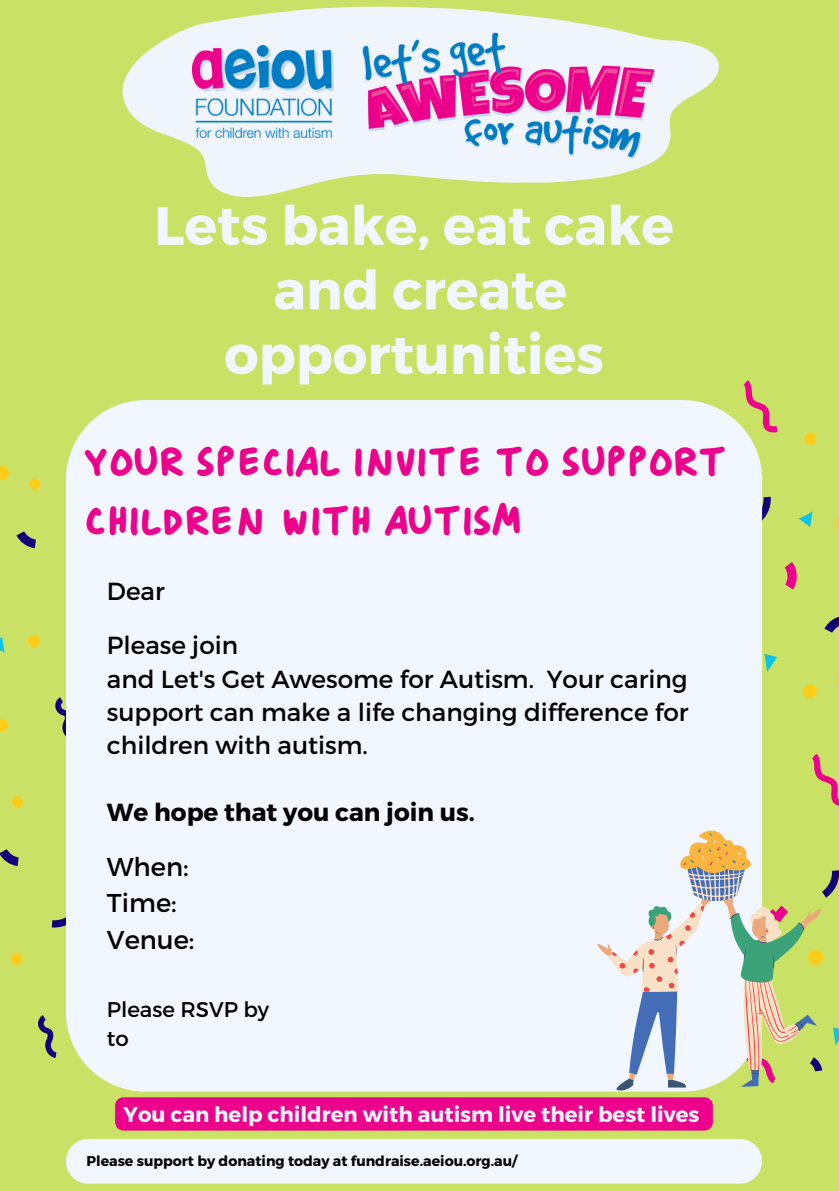
<style>
.page{position:relative;width:839px;height:1191px;background:#fff}
.page>*{position:absolute;margin:0;border:0;box-sizing:border-box;transform-origin:0 0}
.t1{font:700 54.2px/64.6px "Montserrat";color:#f1f6ff;text-align:center}
.t2{font:42.4px/58.6px "Anitype Journal 3";color:#ec008c}
.t3{font:25.8px/36px "Montserrat";color:#000}
.t4{font:24.6px/33.4px "Montserrat";color:#000}
.t5{font:700 24.6px "Montserrat";color:#000}
.t6{font:700 21.2px "Montserrat";color:#f1f6ff}
.t7{font:21.2px/28.8px "Montserrat";color:#000}
.t8{font:700 14.2px "Montserrat";color:#000}
</style>
<div class="page">
<div style="left:0;top:0;width:838px;height:1191px;background:#c9e265"></div>
<svg style="left:16px;top:531px;width:20px;height:17px"></svg>
<svg style="left:55px;top:697px;width:11px;height:40px"></svg>
<svg style="left:0;top:719px;width:9px;height:13px"></svg>
<svg style="left:28px;top:635px;width:12px;height:12px"></svg>
<svg style="left:0;top:466px;width:9px;height:14px"></svg>
<svg style="left:29px;top:478px;width:11px;height:12px"></svg>
<svg style="left:0;top:635px;width:4px;height:18px"></svg>
<svg style="left:0;top:849px;width:19px;height:17px"></svg>
<svg style="left:52px;top:917px;width:14px;height:11px"></svg>
<svg style="left:38px;top:1015px;width:18px;height:43px"></svg>
<svg style="left:10px;top:953px;width:13px;height:12px"></svg>
<svg style="left:12px;top:796px;width:11px;height:12px"></svg>
<svg style="left:824px;top:617px;width:14px;height:16px"></svg>
<svg style="left:762px;top:497px;width:9px;height:27px"></svg>
<svg style="left:804px;top:433px;width:13px;height:12px"></svg>
<svg style="left:836px;top:518px;width:2px;height:10px"></svg>
<svg style="left:802px;top:684px;width:14px;height:15px"></svg>
<svg style="left:784px;top:562px;width:13px;height:28px"></svg>
<svg style="left:743px;top:381px;width:34px;height:52px"></svg>
<svg style="left:798px;top:511px;width:14px;height:18px"></svg>
<svg style="left:764px;top:654px;width:13px;height:18px"></svg>
<svg style="left:812px;top:754px;width:26px;height:52px"></svg>
<div style="left:66px;top:400px;width:696px;height:692px;background:#f1f6ff;border-radius:80px"></div>
<svg style="left:597px;top:831px;width:241px;height:260px"></svg>
<div style="left:66px;top:1139px;width:696px;height:45px;background:#f1f6ff"></div>
<div style="left:115px;top:1097px;width:597px;height:34px;background:#ec008c"></div>
<svg style="left:122px;top:6px;width:597px;height:191px"></svg>
<img style="left:192px;top:46px;width:141px;height:91px">
<img style="left:333px;top:23px;width:352px;height:145px">
<h1 class="t1" style="left:154px;top:190px;width:521px">Lets bake, eat cake and create opportunities</h1>
<h2 class="t2" style="left:84px;top:430px;width:640px">YOUR SPECIAL INVITE TO SUPPORT<br>CHILDREN WITH AUTISM</h2>
<p class="t4" style="left:107px;top:563px;width:133px;line-height:54px">Dear<br>Please join</p>
<p class="t4" style="left:107px;top:661px;width:583px;text-align:justify">and Let's Get Awesome for Autism. Your caring support can make a life changing difference for children with autism.</p>
<p class="t5" style="left:107px;top:796px;width:369px">We hope that you can join us.</p>
<p class="t3" style="left:107px;top:848px;width:89px">When:<br>Time:<br>Venue:</p>
<p class="t7" style="left:107px;top:994px;width:164px">Please RSVP by to</p>
<p class="t6" style="left:124px;top:1100px;width:577px">You can help children with autism live their best lives</p>
<p class="t8" style="left:86px;top:1152px;width:432px">Please support by donating today at fundraise.aeiou.org.au/</p>
</div>
